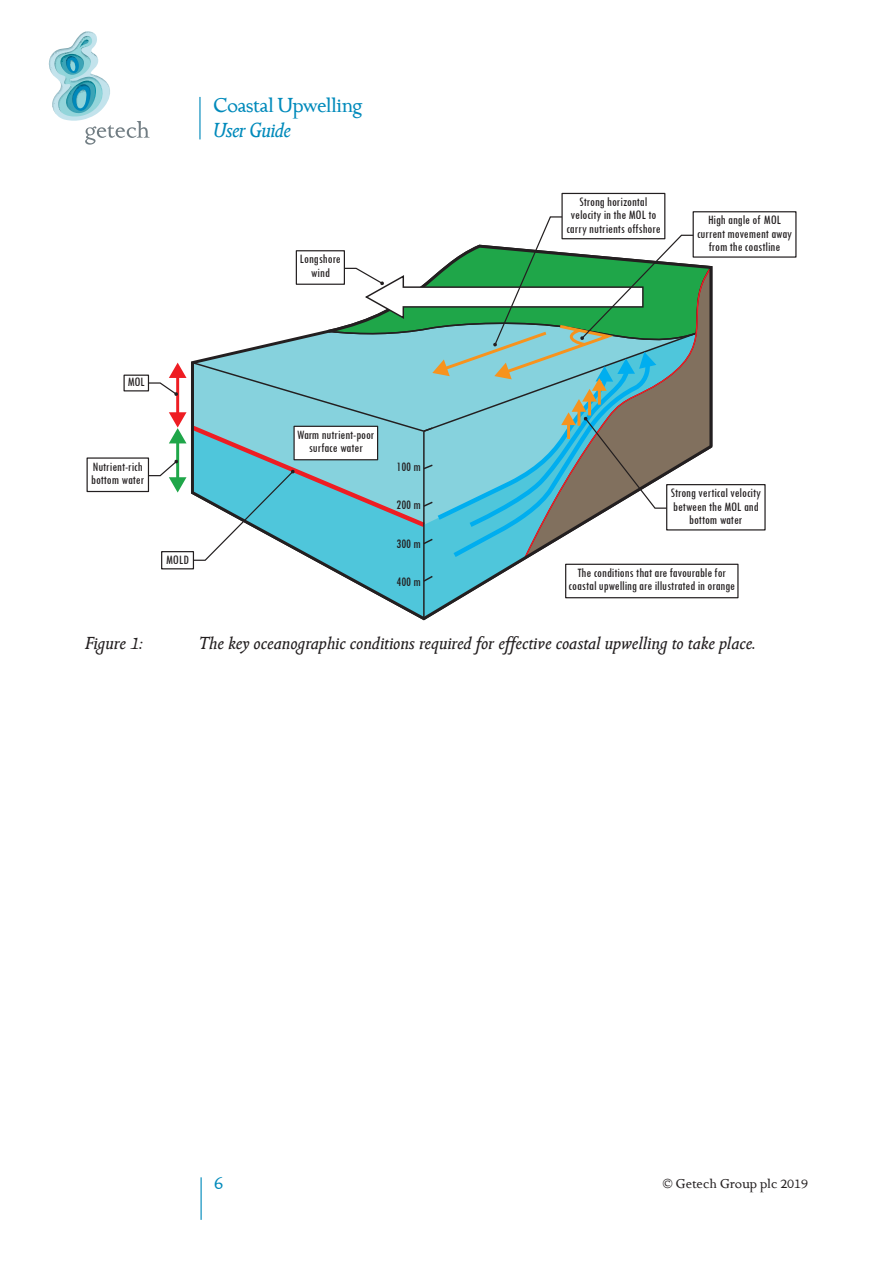
<style>
.page{position:relative;width:893px;height:1263px;background:#fff}
.page>*{position:absolute;margin:0;border:0;box-sizing:border-box;transform-origin:0 0}
.t1{font:21px "Rusty Cockerel ITC Roman";letter-spacing:-.025em;color:#008abb}
.t2{font:italic 21px "Rusty Cockerel ITC Roman";letter-spacing:-.025em;color:#008abb}
.Main_Figure_Caption{font:italic 18px "Rusty Cockerel ITC Roman";color:#231f20}
.t3{font:18px "Rusty Cockerel ITC Roman";color:#008abb}
.t4{font:13.5px "Rusty Cockerel ITC Roman";color:#231f20}
.t5{font:condensed 13.35px/13.4px "Tw Cen";color:#231f20;text-align:center}
</style>
<div class="page">
<svg style="left:49px;top:31px;width:101px;height:114px"></svg>
<hr style="left:199px;top:97px;width:2px;height:42px;background:#008abb">
<hr style="left:201px;top:1177px;width:1px;height:43px;background:#008abb">
<svg style="left:189px;top:530px;width:526px;height:91px"></svg>
<div style="left:693px;top:211px;width:103px;height:47px;border:1px solid #231f20"></div>
<div style="left:561px;top:193px;width:104px;height:46px;border:1px solid #231f20"></div>
<div style="left:666px;top:484px;width:100px;height:46px;border:1px solid #231f20"></div>
<div style="left:123px;top:375px;width:26px;height:16px;border:1px solid #231f20"></div>
<div style="left:87px;top:457px;width:62px;height:35px;border:1px solid #231f20"></div>
<div style="left:162px;top:552px;width:31px;height:17px;background:#fff"></div>
<div style="left:161px;top:551px;width:33px;height:18px;border:1px solid #231f20"></div>
<svg style="left:147px;top:216px;width:566px;height:345px"></svg>
<div style="left:294px;top:426px;width:84px;height:34px;background:#fff"></div>
<div style="left:293px;top:426px;width:85px;height:34px;border:1px solid #231f20"></div>
<div style="left:566px;top:564px;width:172px;height:34px;background:#fff"></div>
<div style="left:565px;top:564px;width:174px;height:34px;border:1px solid #231f20"></div>
<h1 class="t1" style="left:213px;top:92px;width:151px">Coastal Upwelling</h1>
<h1 class="t2" style="left:213px;top:118px;width:79px">User Guide</h1>
<p class="t5" style="left:128px;top:375px;width:19px">MOL</p>
<p class="t5" style="left:91px;top:459px;width:55px;text-align:left">Nutrient-rich bottom water</p>
<p class="t5" style="left:166px;top:553px;width:24px">MOLD</p>
<p class="t5" style="left:300px;top:252px;width:42px">Longshore wind</p>
<p class="t5" style="left:297px;top:428px;width:79px">Warm nutrient-poor surface water</p>
<p class="t5" style="left:397px;top:460px;width:26px">100 m</p>
<p class="t5" style="left:397px;top:498px;width:26px">200 m</p>
<p class="t5" style="left:397px;top:536px;width:26px">300 m</p>
<p class="t5" style="left:397px;top:574px;width:26px">400 m</p>
<p class="t5" style="left:566px;top:195px;width:96px">Strong horizontal velocity in the MOL to carry nutrients offshore</p>
<p class="t5" style="left:697px;top:213px;width:97px">High angle of MOL current movement away from the coastline</p>
<p class="t5" style="left:671px;top:486px;width:92px">Strong vertical velocity between the MOL and bottom water</p>
<p class="t5" style="left:569px;top:566px;width:168px">The conditions that are favourable for coastal upwelling are illustrated in orange</p>
<p class="Main_Figure_Caption" style="left:85px;top:633px;width:60px">Figure 1:</p>
<p class="Main_Figure_Caption" style="left:200px;top:633px;width:556px">The key oceanographic conditions required for effective coastal upwelling to take place.</p>
<h2 class="t3" style="left:214px;top:1172px;width:11px">6</h2>
<p class="t4" style="left:662px;top:1175px;width:147px">© Getech Group plc 2019</p>
</div>
